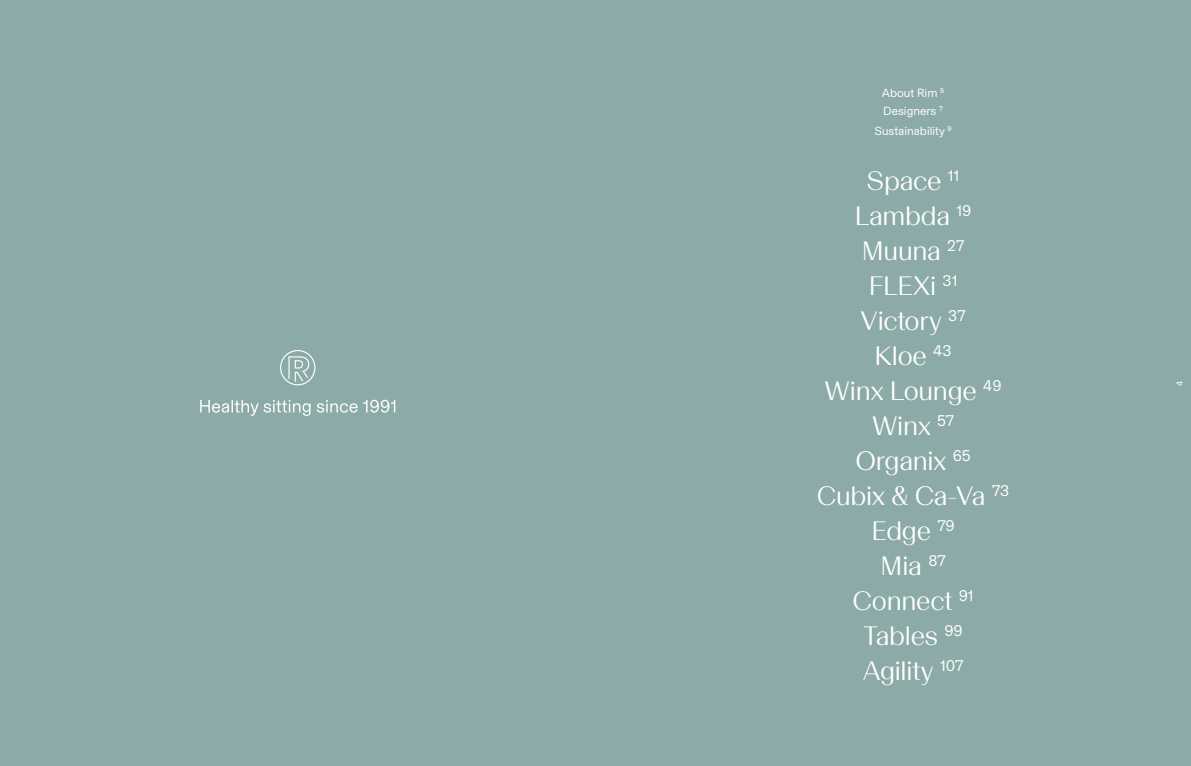
<style>
.page{position:relative;width:1191px;height:766px;background:#fff}
.page>*{position:absolute;margin:0;border:0;box-sizing:border-box;transform-origin:0 0}
.t1{font:27px/35px "Basel Classic";letter-spacing:-.01em;color:#fff;text-align:center}
.t2{font:12px/18px "Basel Grotesk";color:#fff}
.t3{font:9px "Basel Grotesk";color:#fff}
</style>
<div class="page">
<div style="left:0;top:0;width:595px;height:765px;background:#8caaa7"></div>
<svg style="left:200px;top:399px;width:195px;height:17px"></svg>
<svg style="left:280px;top:350px;width:35px;height:35px"></svg>
<div style="left:595px;top:0;width:596px;height:765px;background:#8caaa7"></div>
<p class="t2" style="left:882px;top:83px;width:64px">About Rim <sup>5<br></sup>Designers <sup>7</sup></p>
<p class="t2" style="left:874px;top:121px;width:79px">Sustainability <sup>9</sup></p>
<p class="t1" style="left:817px;top:161px;width:194px">Space <sup>11<br></sup>Lambda <sup>19<br></sup>Muuna <sup>27<br></sup>FLEXi <sup>31<br></sup>Victory <sup>37<br></sup>Kloe <sup>43<br></sup>Winx Lounge <sup>49<br></sup>Winx <sup>57<br></sup>Organix <sup>65<br></sup>Cubix &amp; Ca-Va <sup>73<br></sup>Edge <sup>79<br></sup>Mia <sup>87<br></sup>Connect <sup>91<br></sup>Tables <sup>99<br></sup>Agility <sup>107</sup></p>
<p class="t3" style="left:1173px;top:385px;width:7px;rotate:-90deg">4</p>
</div>
